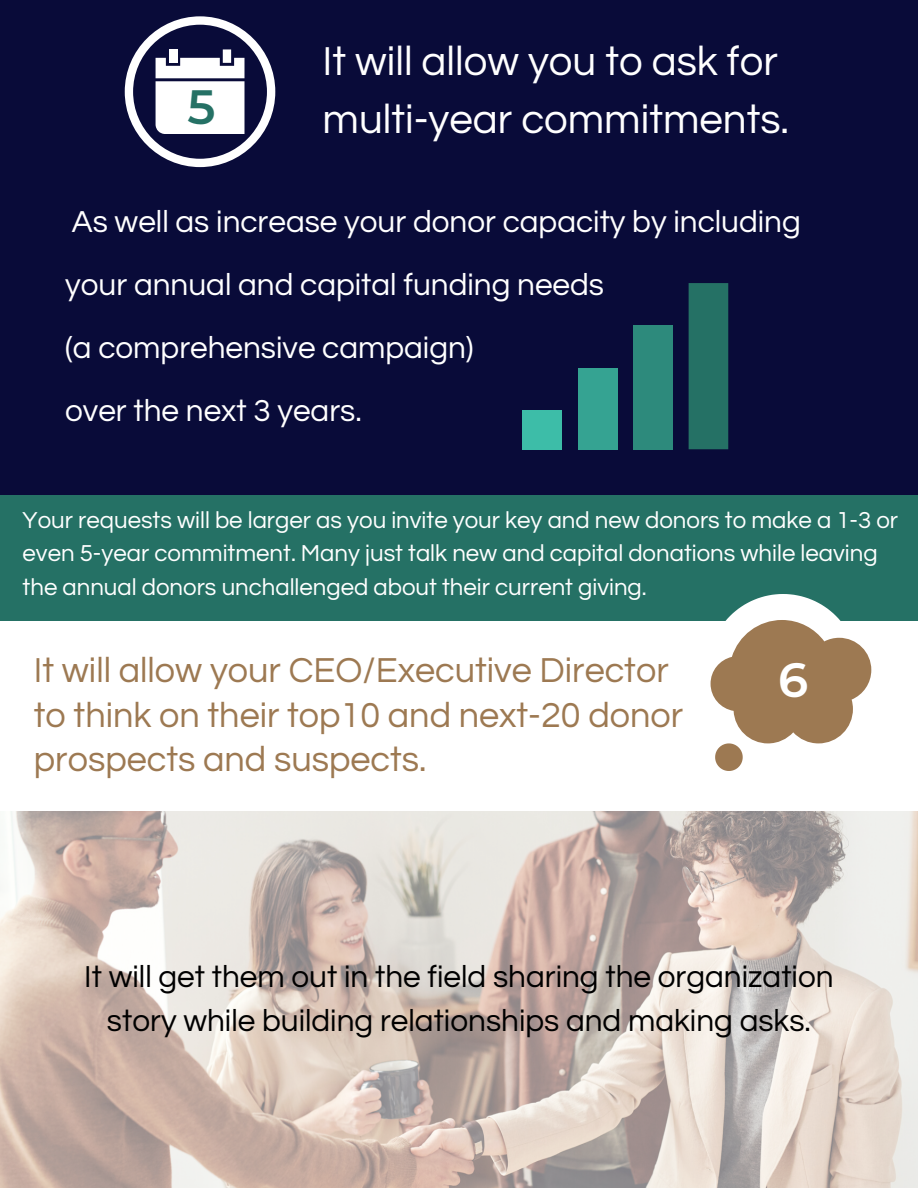
<style>
.page{position:relative;width:918px;height:1188px;background:#fff}
.page>*{position:absolute;margin:0;border:0;box-sizing:border-box;transform-origin:0 0}
.t1{font:600 48px "Montserrat";color:#257165}
.t2{font:600 48px "Montserrat";color:#fff}
.t3{font:42px "Questrial";color:#fff}
.t4{font:36px/43.8px "Questrial";color:#9d7952}
.t5{font:31.5px/63px "Questrial";color:#fff}
.t6{font:31.5px/43.8px "Questrial";color:#000;text-align:center}
.t7{font:24px/33.3px "Questrial";color:#fff}
</style>
<div class="page">
<div style="left:0;top:493px;width:918px;height:128px;background:#257165"></div>
<div style="left:0;top:0;width:918px;height:494px;background:#090b39"></div>
<div style="left:689px;top:283px;width:39px;height:166px;background:#257165"></div>
<div style="left:633px;top:325px;width:40px;height:124px;background:#2d8a7c"></div>
<div style="left:578px;top:368px;width:40px;height:81px;background:#35a392"></div>
<div style="left:523px;top:410px;width:39px;height:39px;background:#3dbda8"></div>
<svg style="left:125px;top:16px;width:150px;height:151px"></svg>
<div style="left:169px;top:49px;width:8px;height:14px;background:#fff"></div>
<div style="left:223px;top:49px;width:8px;height:14px;background:#fff"></div>
<svg style="left:710px;top:594px;width:161px;height:177px"></svg>
<img style="left:0;top:812px;width:918px;height:376px">
<h1 class="t1" style="left:188px;top:77px;width:30px">5</h1>
<h2 class="t3" style="left:323px;top:40px;width:457px">It will allow you to ask for</h2>
<h2 class="t3" style="left:323px;top:99px;width:468px">multi-year commitments.</h2>
<h3 class="t5" style="left:65px;top:191px;width:737px">As well as increase your donor capacity by including your annual and capital funding needs<br>(a comprehensive campaign)<br>over the next 3 years.</h3>
<p class="t7" style="left:23px;top:504px;width:877px">Your requests will be larger as you invite your key and new donors to make a 1-3 or even 5-year commitment. Many just talk new and capital donations while leaving the annual donors unchallenged about their current giving.</p>
<h3 class="t4" style="left:34px;top:649px;width:636px">It will allow your CEO/Executive Director</h3>
<h1 class="t2" style="left:778px;top:650px;width:32px">6</h1>
<h3 class="t4" style="left:34px;top:694px;width:651px">to think on their top10 and next-20 donor prospects and suspects.</h3>
<h3 class="t6" style="left:84px;top:956px;width:751px">It will get them out in the field sharing the organization story while building relationships and making asks.</h3>
</div>
